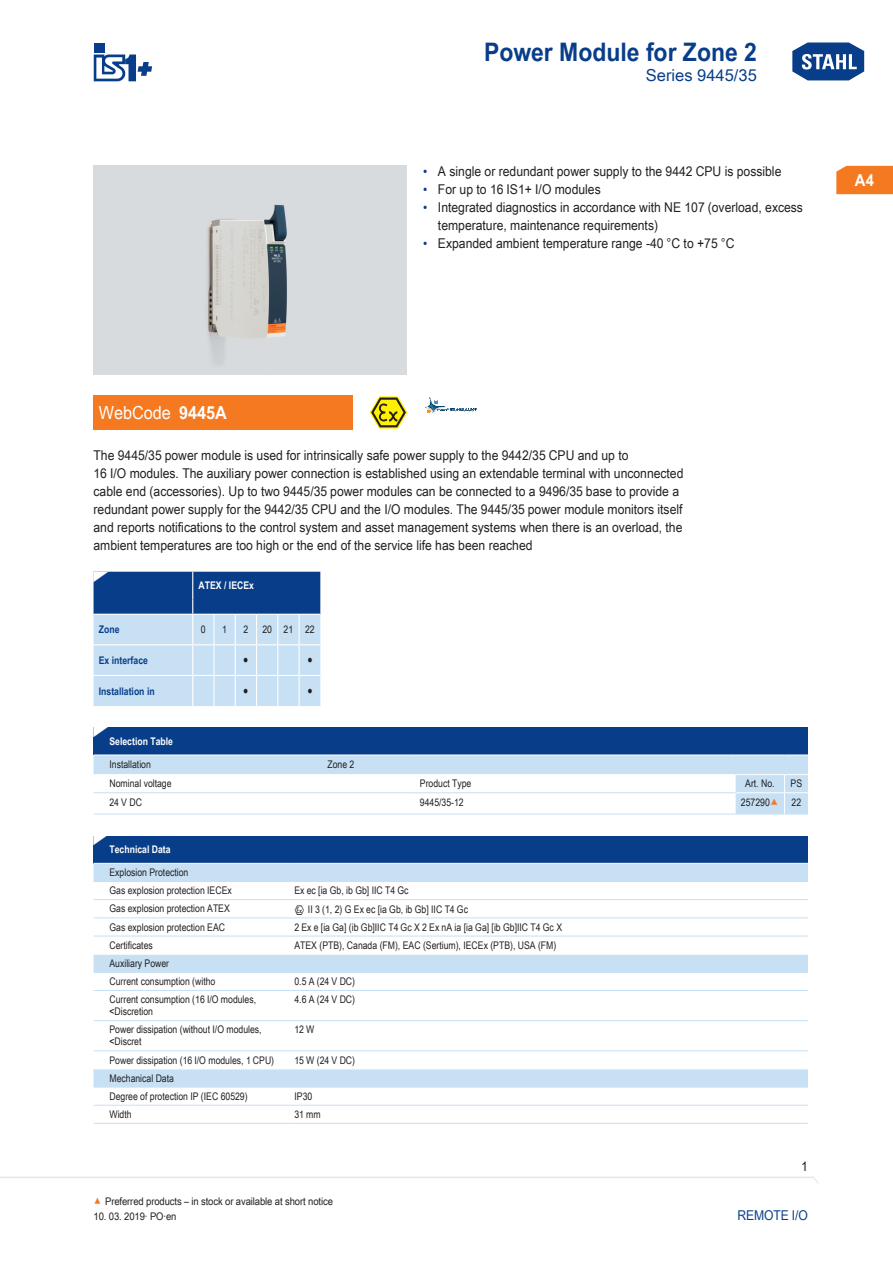
<style>
.page{position:relative;width:893px;height:1263px;background:#fff}
.page>*{position:absolute;margin:0;border:0;box-sizing:border-box;transform-origin:0 0}
.Running_Header_Level{font:700 25.5px "Arial Unicode MS";color:#083e89;scale:.9 1}
.TabHeader1stColumn{font:700 24px "Arial Unicode MS";color:#fff;scale:1.45 1}
.WebCode{font:18px "Arial Unicode MS";color:#fff;scale:.9 1}
.Running_Header_Level-2{font:16.5px "Arial Unicode MS";color:#083e89}
.REGTAB_negative_righ{font:700 16.5px "Arial Unicode MS";color:#fff;scale:.9 1}
._00_Basic_ParaStyle{font:13.5px/18px "Arial Unicode MS";color:#231f20;scale:.9 1}
.List_Title{font:13.5px "Arial Unicode MS";letter-spacing:-.01em;color:#083e89;scale:.9 1}
.TabBody1stColumn{font:10.5px/12px "Arial Unicode MS";color:#231f20;scale:.83 1}
.TabBodyLeft{font:10.5px "Arial Unicode MS";color:#231f20;scale:.83 1}
.Preferred_Product{font:10.5px "Arial Unicode MS";letter-spacing:-.01em;color:#231f20;scale:.9 1}
.TabHeader1stColumn-2{font:700 10.5px "Arial Unicode MS";color:#fff;scale:.83 1}
.TabBody1stColumnTitl{font:10.5px "Arial Unicode MS";color:#231f20;scale:.83 1}
.t1{font:700 10.5px "Arial Unicode MS";color:#083e89;scale:.83 1}
.TabBodyCenter{font:10.5px "Arial Unicode MS";color:#231f20;scale:.83 1}
.TabBodyLeftWhiteRule{font:10.5px "Arial Unicode MS";color:#231f20;scale:.83 1}
.TabBodyCenterWhiteRu{font:10.5px "Arial Unicode MS";color:#231f20;scale:.83 1}
.s1{color:#083e89}
.s2{font-weight:700}
.s3{font-size:14.85px;color:#f47921}
.s4{font-family:"STAHL Sonderzeichen"}
.s5{font-size:15px;color:#f47921}
</style>
<div class="page">
<svg style="left:792px;top:42px;width:73px;height:39px"></svg>
<svg style="left:0;top:1176px;width:818px;height:7px"></svg>
<div style="left:836px;top:166px;width:57px;height:28px;background:#f47921"></div>
<img style="left:94px;top:166px;width:312px;height:208px">
<div style="left:94px;top:727px;width:714px;height:28px;background:#083e89"></div>
<svg style="left:94px;top:755px;width:714px;height:60px"></svg>
<svg style="left:94px;top:572px;width:226px;height:134px;background:#8eafd2"></svg>
<hr style="left:298px;top:676px;width:2px;height:30px;background:#fff">
<div style="left:94px;top:395px;width:259px;height:34px;background:#f47921"></div>
<svg style="left:426px;top:398px;width:51px;height:16px"></svg>
<svg style="left:370px;top:396px;width:37px;height:33px"></svg>
<div style="left:94px;top:836px;width:714px;height:27px;background:#083e89"></div>
<svg style="left:94px;top:864px;width:714px;height:223px"></svg>
<hr style="left:94px;top:881px;width:195px;height:1px;background:#c7e0f3">
<hr style="left:289px;top:881px;width:519px;height:1px;background:#c7e0f3">
<hr style="left:94px;top:899px;width:195px;height:1px;background:#c7e0f3">
<hr style="left:289px;top:899px;width:519px;height:1px;background:#c7e0f3">
<hr style="left:94px;top:917px;width:195px;height:1px;background:#c7e0f3">
<hr style="left:289px;top:917px;width:519px;height:1px;background:#c7e0f3">
<hr style="left:94px;top:936px;width:195px;height:1px;background:#c7e0f3">
<hr style="left:289px;top:936px;width:519px;height:1px;background:#c7e0f3">
<hr style="left:94px;top:954px;width:195px;height:1px;background:#fff">
<hr style="left:289px;top:954px;width:519px;height:1px;background:#fff">
<hr style="left:94px;top:972px;width:195px;height:1px;background:#c7e0f3">
<hr style="left:289px;top:972px;width:519px;height:1px;background:#c7e0f3">
<hr style="left:94px;top:990px;width:195px;height:1px;background:#c7e0f3">
<hr style="left:289px;top:990px;width:519px;height:1px;background:#c7e0f3">
<hr style="left:94px;top:1020px;width:195px;height:1px;background:#c7e0f3">
<hr style="left:289px;top:1020px;width:519px;height:1px;background:#c7e0f3">
<hr style="left:94px;top:1050px;width:195px;height:1px;background:#c7e0f3">
<hr style="left:289px;top:1050px;width:519px;height:1px;background:#c7e0f3">
<hr style="left:94px;top:1068px;width:195px;height:1px;background:#fff">
<hr style="left:289px;top:1068px;width:519px;height:1px;background:#fff">
<hr style="left:94px;top:1087px;width:195px;height:1px;background:#c7e0f3">
<hr style="left:289px;top:1087px;width:519px;height:1px;background:#c7e0f3">
<hr style="left:94px;top:1105px;width:195px;height:1px;background:#c7e0f3">
<hr style="left:94px;top:1123px;width:195px;height:1px;background:#c7e0f3">
<hr style="left:289px;top:1105px;width:519px;height:1px;background:#c7e0f3">
<hr style="left:289px;top:1123px;width:519px;height:1px;background:#c7e0f3">
<div style="left:94px;top:43px;width:10px;height:9px;background:#083e89"></div>
<svg style="left:94px;top:55px;width:58px;height:26px"></svg>
<p class="Running_Header_Level" style="left:484px;top:33px;width:305px">Power Module for Zone 2</p>
<p class="Running_Header_Level-2" style="left:646px;top:63px;width:112px">Series 9445/35</p>
<p class="_00_Basic_ParaStyle" style="left:423px;top:161px;width:400px"><span class="s1">•</span> A single or redundant power supply to the 9442 CPU is possible</p>
<p class="_00_Basic_ParaStyle" style="left:423px;top:179px;width:199px"><span class="s1">•</span> For up to 16 IS1+ I/O modules</p>
<p class="_00_Basic_ParaStyle" style="left:438px;top:197px;width:407px;text-indent:-15px"><span class="s1">•</span> Integrated diagnostics in accordance with NE 107 (overload, excess temperature, maintenance requirements)</p>
<p class="_00_Basic_ParaStyle" style="left:423px;top:233px;width:347px"><span class="s1">•</span> Expanded ambient temperature range -40 °C to +75 °C</p>
<p class="REGTAB_negative_righ" style="left:855px;top:168px;width:23px">A4</p>
<p class="WebCode" style="left:99px;top:399px;width:144px">WebCode <span class="s2">9445A</span></p>
<p class="_00_Basic_ParaStyle" style="left:94px;top:446px;width:657px">The 9445/35 power module is used for intrinsically safe power supply to the 9442/35 CPU and up to<br>16 I/O modules. The auxiliary power connection is established using an extendable terminal with unconnected cable end (accessories). Up to two 9445/35 power modules can be connected to a 9496/35 base to provide a redundant power supply for the 9442/35 CPU and the I/O modules. The 9445/35 power module monitors itself and reports notifications to the control system and asset management systems when there is an overload, the ambient temperatures are too high or the end of the service life has been reached</p>
<p class="TabHeader1stColumn" style="left:90px;top:559px;width:16px">◤</p>
<p class="TabHeader1stColumn-2" style="left:199px;top:578px;width:68px">ATEX / IECEx</p>
<p class="t1" style="left:99px;top:622px;width:26px">Zone</p>
<p class="TabBodyLeft" style="left:201px;top:622px;width:7px">0</p>
<p class="TabBodyLeft" style="left:222px;top:622px;width:7px">1</p>
<p class="TabBodyLeft" style="left:243px;top:622px;width:7px">2</p>
<p class="TabBodyLeft" style="left:262px;top:622px;width:65px">20 21 22</p>
<p class="t1" style="left:99px;top:652px;width:61px">Ex interface</p>
<p class="TabBodyLeft" style="left:243px;top:653px;width:8px">●</p>
<p class="TabBodyLeft" style="left:307px;top:653px;width:8px">●</p>
<p class="t1" style="left:99px;top:683px;width:69px">Installation in</p>
<p class="TabBodyLeft" style="left:243px;top:683px;width:8px">●</p>
<p class="TabBodyLeft" style="left:307px;top:683px;width:8px">●</p>
<p class="TabHeader1stColumn" style="left:90px;top:715px;width:16px">◤</p>
<p class="TabHeader1stColumn-2" style="left:109px;top:733px;width:78px">Selection Table</p>
<p class="TabBody1stColumnTitl" style="left:109px;top:756px;width:51px">Installation</p>
<p class="TabBody1stColumnTitl" style="left:327px;top:756px;width:34px">Zone 2</p>
<p class="TabBody1stColumnTitl" style="left:109px;top:776px;width:76px">Nominal voltage</p>
<p class="TabBodyLeft" style="left:420px;top:776px;width:64px">Product Type</p>
<p class="TabBodyCenter" style="left:745px;top:776px;width:37px">Art. No.</p>
<p class="TabBodyCenter" style="left:791px;top:776px;width:15px">PS</p>
<p class="TabBody1stColumnTitl" style="left:109px;top:794px;width:41px">24 V DC</p>
<p class="TabBodyLeft" style="left:420px;top:794px;width:54px">9445/35-12</p>
<p class="TabBodyLeftWhiteRule" style="left:741px;top:794px;width:47px">257290<span class="s3">▲</span></p>
<p class="TabBodyCenterWhiteRu" style="left:792px;top:794px;width:13px">22</p>
<p class="TabHeader1stColumn" style="left:90px;top:823px;width:16px">◤</p>
<p class="TabHeader1stColumn-2" style="left:109px;top:841px;width:75px">Technical Data</p>
<p class="TabBody1stColumn" style="left:109px;top:866px;width:97px">Explosion Protection</p>
<p class="TabBody1stColumn" style="left:109px;top:884px;width:149px">Gas explosion protection IECEx</p>
<p class="TabBodyLeft" style="left:294px;top:883px;width:139px">Ex ec [ia Gb, ib Gb] IIC T4 Gc</p>
<p class="TabBody1stColumn" style="left:109px;top:902px;width:147px">Gas explosion protection ATEX</p>
<p class="TabBodyLeft" style="left:294px;top:901px;width:211px"><span class="s4">E</span> II 3 (1, 2) G Ex ec [ia Gb, ib Gb] IIC T4 Gc</p>
<p class="TabBody1stColumn" style="left:109px;top:921px;width:141px">Gas explosion protection EAC</p>
<p class="TabBodyLeft" style="left:294px;top:919px;width:324px">2 Ex e [ia Ga] (ib Gb]IIC T4 Gc X 2 Ex nA ia [ia Ga] [ib Gb]IIC T4 Gc X</p>
<p class="TabBody1stColumn" style="left:109px;top:939px;width:54px">Certificates</p>
<p class="TabBodyLeft" style="left:294px;top:937px;width:317px">ATEX (PTB), Canada (FM), EAC (Sertium), IECEx (PTB), USA (FM)</p>
<p class="TabBody1stColumn" style="left:109px;top:957px;width:73px">Auxiliary Power</p>
<p class="TabBody1stColumn" style="left:109px;top:975px;width:129px">Current consumption (witho</p>
<p class="TabBodyLeft" style="left:294px;top:974px;width:75px">0.5 A (24 V DC)</p>
<p class="TabBody1stColumn" style="left:109px;top:993px;width:178px">Current consumption (16 I/O modules, &lt;Discretion</p>
<p class="TabBodyLeft" style="left:294px;top:992px;width:75px">4.6 A (24 V DC)</p>
<p class="TabBody1stColumn" style="left:109px;top:1023px;width:185px">Power dissipation (without I/O modules, &lt;Discret</p>
<p class="TabBodyLeft" style="left:294px;top:1022px;width:26px">12 W</p>
<p class="TabBody1stColumn" style="left:109px;top:1054px;width:200px">Power dissipation (16 I/O modules, 1 CPU)</p>
<p class="TabBodyLeft" style="left:294px;top:1052px;width:75px">15 W (24 V DC)</p>
<p class="TabBody1stColumn" style="left:109px;top:1072px;width:79px">Mechanical Data</p>
<p class="TabBody1stColumn" style="left:109px;top:1090px;width:168px">Degree of protection IP (IEC 60529)</p>
<p class="TabBodyLeft" style="left:294px;top:1088px;width:23px">IP30</p>
<p class="TabBody1stColumn" style="left:109px;top:1108px;width:28px">Width</p>
<p class="TabBodyLeft" style="left:294px;top:1107px;width:33px">31 mm</p>
<p class="_00_Basic_ParaStyle" style="left:801px;top:1157px;width:9px">1</p>
<p class="Preferred_Product" style="left:94px;top:1193px;width:267px"><span class="s5">▲</span> Preferred products – in stock or available at short notice</p>
<p class="Preferred_Product" style="left:94px;top:1208px;width:94px">10. 03. 2019· PO·en</p>
<p class="List_Title" style="left:737px;top:1205px;width:80px">Remote I/O</p>
</div>
